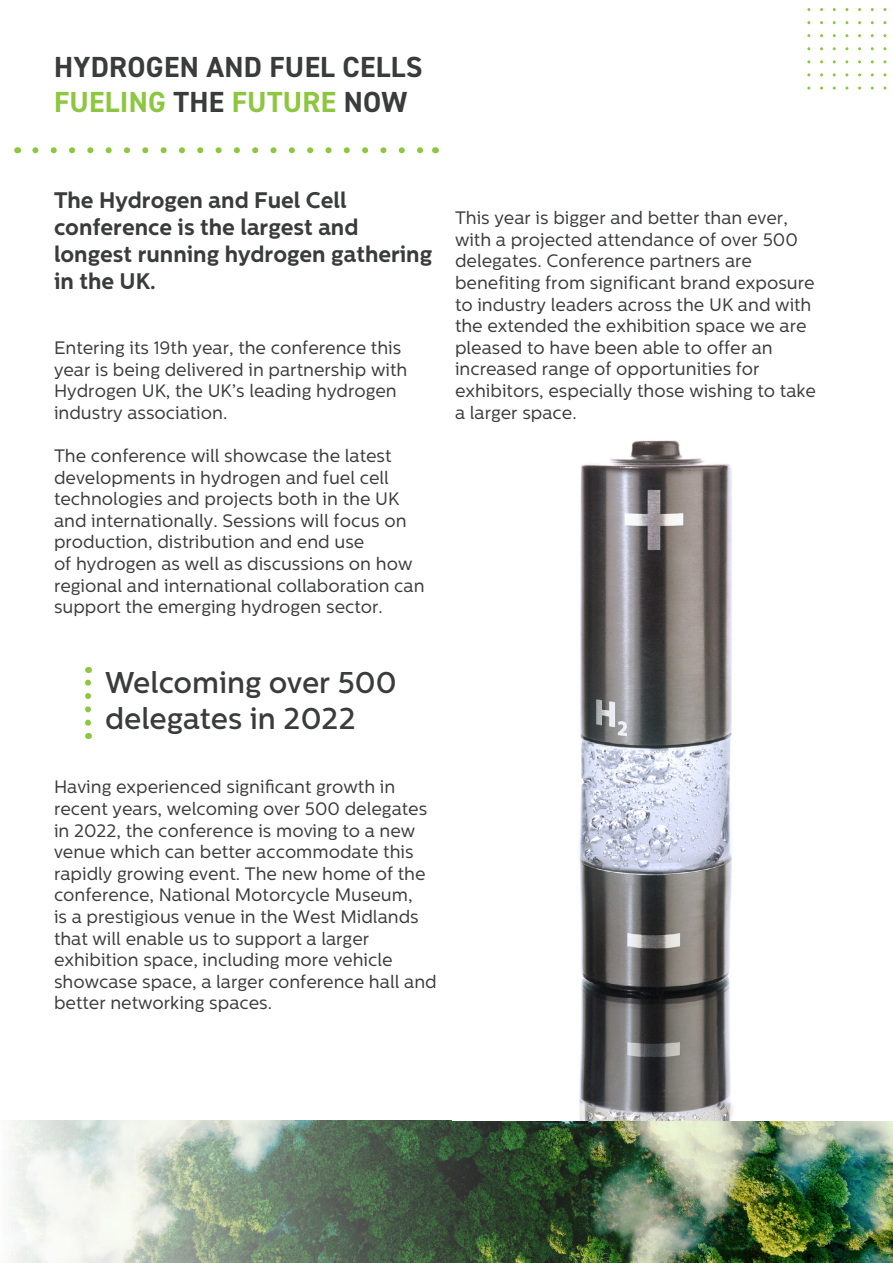
<style>
.page{position:relative;width:893px;height:1263px;background:#fff}
.page>*{position:absolute;margin:0;border:0;box-sizing:border-box;transform-origin:0 0}
.t1{font:500 30px/36px "Centrale Sans";color:#3a3c3b}
.t2{font:700 29.1px/35px "DIN2014";letter-spacing:.01em;color:#3a3c3b}
.t3{font:700 22.5px/27px "Centrale Sans";color:#3a3c3b}
.t4{font:18px/21.6px "Centrale Sans";color:#3a3c3b}
.s1{color:#8dc63f}
</style>
<div class="page">
<img style="left:11px;top:1120px;width:882px;height:143px">
<svg style="left:85px;top:667px;width:6px;height:56px"></svg>
<svg style="left:35px;top:147px;width:388px;height:6px"></svg>
<img style="left:579px;top:440px;width:154px;height:680px">
<h2 class="t2" style="left:54px;top:49px;width:370px">HYDROGEN AND FUEL CELLS<br><span class="s1">FUELING</span> THE <span class="s1">FUTURE</span> NOW</h2>
<p class="t3" style="left:54px;top:187px;width:380px">The Hydrogen and Fuel Cell conference is the largest and longest running hydrogen gathering in the UK.</p>
<p class="t4" style="left:54px;top:337px;width:355px">Entering its 19th year, the conference this year is being delivered in partnership with Hydrogen UK, the UK’s leading hydrogen industry association.</p>
<p class="t4" style="left:54px;top:445px;width:372px">The conference will showcase the latest developments in hydrogen and fuel cell technologies and projects both in the UK and internationally. Sessions will focus on production, distribution and end use<br>of hydrogen as well as discussions on how regional and international collaboration can support the emerging hydrogen sector.</p>
<p class="t4" style="left:455px;top:207px;width:363px">This year is bigger and better than ever, with a projected attendance of over 500 delegates. Conference partners are benefiting from significant brand exposure to industry leaders across the UK and with the extended the exhibition space we are pleased to have been able to offer an increased range of opportunities for exhibitors, especially those wishing to take a larger space.</p>
<h1 class="t1" style="left:105px;top:664px;width:293px">Welcoming over 500 delegates in 2022</h1>
<p class="t4" style="left:54px;top:776px;width:384px">Having experienced significant growth in recent years, welcoming over 500 delegates in 2022, the conference is moving to a new venue which can better accommodate this rapidly growing event. The new home of the conference, National Motorcycle Museum,<br>is a prestigious venue in the West Midlands that will enable us to support a larger exhibition space, including more vehicle showcase space, a larger conference hall and better networking spaces.</p>
</div>
